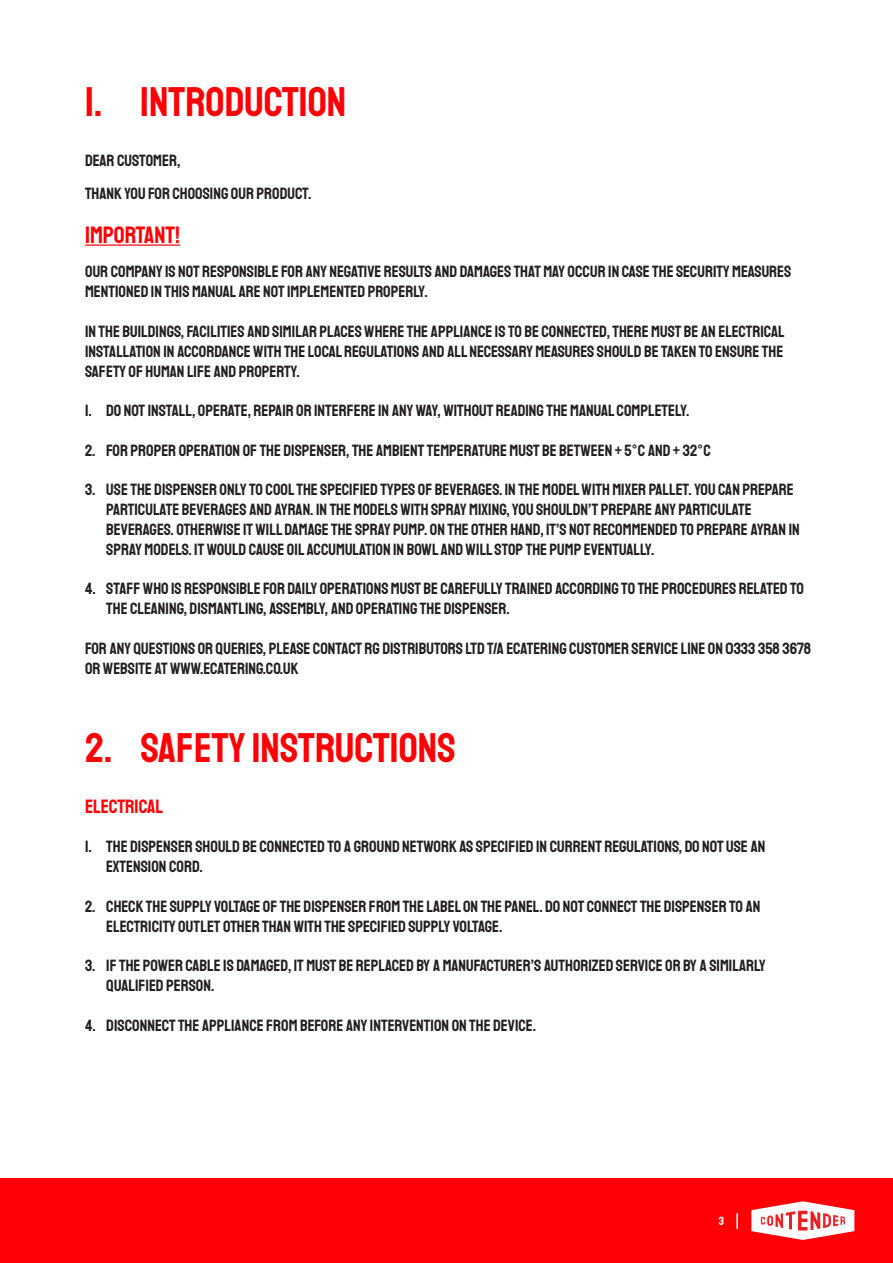
<style>
.page{position:relative;width:893px;height:1263px;background:#fff}
.page>*{position:absolute;margin:0;border:0;box-sizing:border-box;transform-origin:0 0}
.t1{font:42px "Staatliches";color:#ff0005}
.t2{font:24px "Staatliches";color:#ff0005}
.t3{font:19.5px "Staatliches";color:#ff0005}
.t4{font:16.5px/19.8px "Staatliches";color:#231f20}
.t5{font:12px "Staatliches";color:#fff}
</style>
<div class="page">
<div style="left:0;top:1179px;width:893px;height:84px;background:#ff0005"></div>
<svg style="left:751px;top:1201px;width:103px;height:39px"></svg>
<svg style="left:736px;top:1213px;width:2px;height:16px"></svg>
<hr style="left:85px;top:244px;width:95px;height:2px;background:#ff0005">
<p class="t1" style="left:85px;top:74px;width:263px">1. INTRODUCTION</p>
<p class="t4" style="left:85px;top:150px;width:97px">DEAR CUSTOMER,</p>
<p class="t4" style="left:85px;top:183px;width:228px">THANK YOU FOR CHOOSING OUR PRODUCT.</p>
<p class="t2" style="left:85px;top:219px;width:97px">IMPORTANT!</p>
<p class="t4" style="left:85px;top:262px;width:708px">OUR COMPANY IS NOT RESPONSIBLE FOR ANY NEGATIVE RESULTS AND DAMAGES THAT MAY OCCUR IN CASE THE SECURITY MEASURES<br>MENTIONED IN THIS MANUAL ARE NOT IMPLEMENTED PROPERLY.</p>
<p class="t4" style="left:85px;top:321px;width:701px;text-align:justify">IN THE BUILDINGS, FACILITIES AND SIMILAR PLACES WHERE THE APPLIANCE IS TO BE CONNECTED, THERE MUST BE AN ELECTRICAL INSTALLATION IN ACCORDANCE WITH THE LOCAL REGULATIONS AND ALL NECESSARY MEASURES SHOULD BE TAKEN TO ENSURE THE SAFETY OF HUMAN LIFE AND PROPERTY.</p>
<p class="t4" style="left:85px;top:400px;width:606px">1. DO NOT INSTALL, OPERATE, REPAIR OR INTERFERE IN ANY WAY, WITHOUT READING THE MANUAL COMPLETELY.</p>
<p class="t4" style="left:85px;top:440px;width:627px">2. FOR PROPER OPERATION OF THE DISPENSER, THE AMBIENT TEMPERATURE MUST BE BETWEEN + 5°C AND + 32°C</p>
<p class="t4" style="left:106px;top:480px;width:695px;text-indent:-21px">3. USE THE DISPENSER ONLY TO COOL THE SPECIFIED TYPES OF BEVERAGES. IN THE MODEL WITH MIXER PALLET. YOU CAN PREPARE PARTICULATE BEVERAGES AND AYRAN. IN THE MODELS WITH SPRAY MIXING, YOU SHOULDN’T PREPARE ANY PARTICULATE BEVERAGES. OTHERWISE IT WILL DAMAGE THE SPRAY PUMP. ON THE OTHER HAND, IT’S NOT RECOMMENDED TO PREPARE AYRAN IN SPRAY MODELS. IT WOULD CAUSE OIL ACCUMULATION IN BOWL AND WILL STOP THE PUMP EVENTUALLY.</p>
<p class="t4" style="left:106px;top:579px;width:699px;text-indent:-21px">4. STAFF WHO IS RESPONSIBLE FOR DAILY OPERATIONS MUST BE CAREFULLY TRAINED ACCORDING TO THE PROCEDURES RELATED TO<br>THE CLEANING, DISMANTLING, ASSEMBLY, AND OPERATING THE DISPENSER.</p>
<p class="t4" style="left:85px;top:638px;width:728px">FOR ANY QUESTIONS OR QUERIES, PLEASE CONTACT RG DISTRIBUTORS LTD T/A ECATERING CUSTOMER SERVICE LINE ON 0333 358 3678<br>OR WEBSITE AT WWW.ECATERING.CO.UK</p>
<p class="t1" style="left:86px;top:719px;width:372px">2. SAFETY INSTRUCTIONS</p>
<p class="t3" style="left:85px;top:793px;width:80px">ELECTRICAL</p>
<p class="t4" style="left:106px;top:837px;width:661px;text-indent:-21px">1. THE DISPENSER SHOULD BE CONNECTED TO A GROUND NETWORK AS SPECIFIED IN CURRENT REGULATIONS, DO NOT USE AN<br>EXTENSION CORD.</p>
<p class="t4" style="left:106px;top:896px;width:656px;text-indent:-21px">2. CHECK THE SUPPLY VOLTAGE OF THE DISPENSER FROM THE LABEL ON THE PANEL. DO NOT CONNECT THE DISPENSER TO AN<br>ELECTRICITY OUTLET OTHER THAN WITH THE SPECIFIED SUPPLY VOLTAGE.</p>
<p class="t4" style="left:106px;top:955px;width:661px;text-indent:-21px">3. IF THE POWER CABLE IS DAMAGED, IT MUST BE REPLACED BY A MANUFACTURER’S AUTHORIZED SERVICE OR BY A SIMILARLY<br>QUALIFIED PERSON.</p>
<p class="t4" style="left:85px;top:1015px;width:453px">4. DISCONNECT THE APPLIANCE FROM BEFORE ANY INTERVENTION ON THE DEVICE.</p>
<p class="t5" style="left:719px;top:1213px;width:7px">3</p>
</div>
